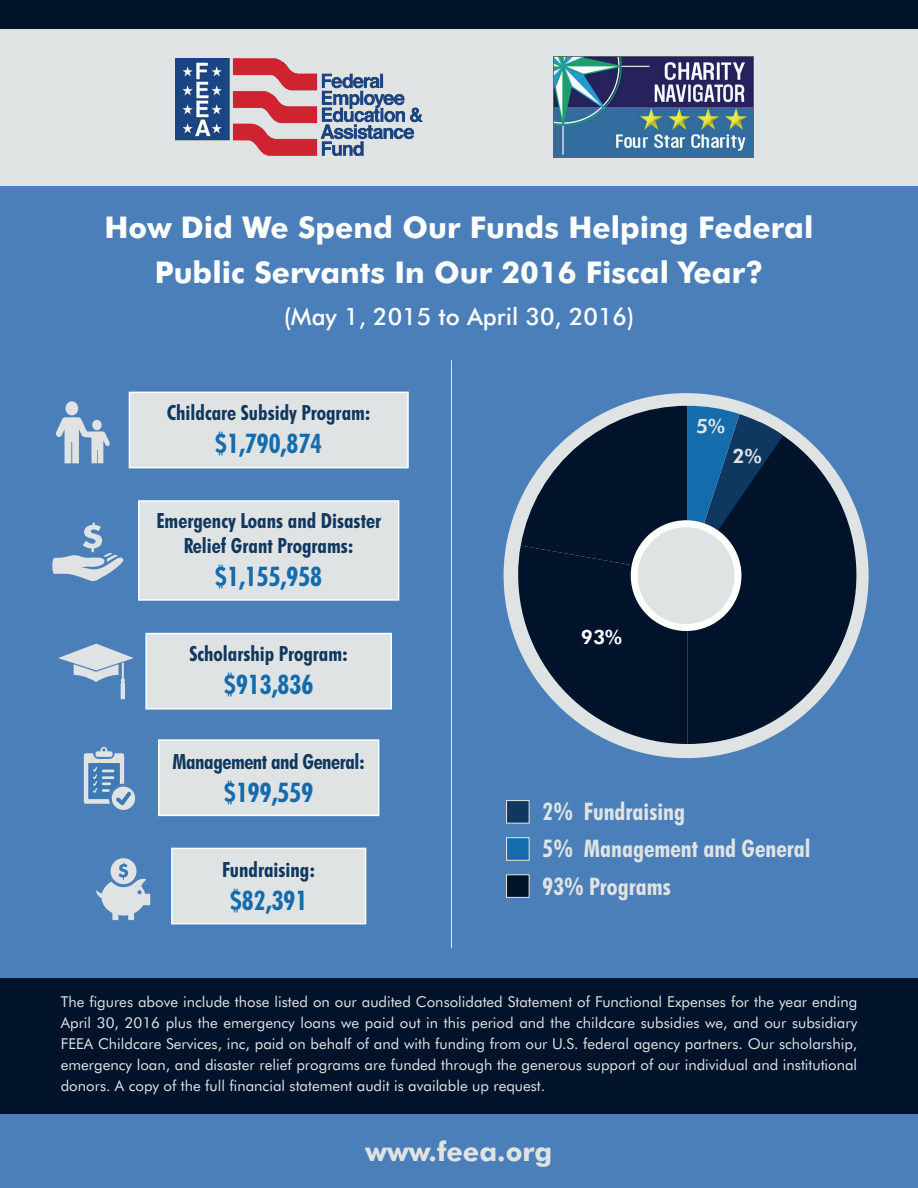
<style>
.page{position:relative;width:918px;height:1188px;background:#fff}
.page>*{position:absolute;margin:0;border:0;box-sizing:border-box;transform-origin:0 0}
.t1{font:700 30px/44.4px "Futura BT";color:#fff;text-align:center}
.t2{font:700 condensed 27px "Futura BT";color:#146cad}
.t3{font:700 27px "Futura BT";color:#e0e3e3}
.t4{font:700 condensed 24.3px/37.3px "Futura BT";color:#e0e3e3}
.t5{font:500 24px "Futura BT";color:#fff}
.t6{font:700 condensed 21px/25.2px "Futura BT";color:#0f3860;text-align:center}
.t7{font:700 condensed 21px "Futura BT";letter-spacing:-.02em;color:#0f3860}
.t8{font:800 19.8px "Futura BT";color:#e0e3e3}
.t9{font:800 19.8px "Futura BT";color:#fff}
.t10{font:15px/21px "Futura BT";color:#e0e3e3;text-align:justify}
</style>
<div class="page">
<div style="left:0;top:186px;width:918px;height:1002px;background:#4b7fb9"></div>
<div style="left:129px;top:392px;width:280px;height:76px;background:#e0e3e3;border:2px solid #fff"></div>
<div style="left:138px;top:500px;width:261px;height:101px;background:#e0e3e3;border:2px solid #fff"></div>
<div style="left:145px;top:633px;width:247px;height:77px;background:#e0e3e3;border:2px solid #fff"></div>
<div style="left:158px;top:739px;width:221px;height:77px;background:#e0e3e3;border:2px solid #fff"></div>
<div style="left:171px;top:848px;width:195px;height:76px;background:#e0e3e3;border:2px solid #fff"></div>
<div style="left:0;top:0;width:918px;height:186px;background:#e0e3e3"></div>
<img style="left:175px;top:59px;width:248px;height:96px">
<img style="left:553px;top:57px;width:201px;height:100px">
<hr style="left:451px;top:360px;width:1px;height:588px;background:#e0e3e3">
<div style="left:0;top:0;width:918px;height:28px;background:#00132b"></div>
<svg style="left:84px;top:747px;width:51px;height:62px"></svg>
<svg style="left:111px;top:858px;width:26px;height:26px"></svg>
<svg style="left:96px;top:863px;width:54px;height:57px"></svg>
<svg style="left:56px;top:417px;width:54px;height:46px"></svg>
<div style="left:65px;top:401px;width:13px;height:14px;background:#e0e3e3;border-radius:50%"></div>
<div style="left:92px;top:420px;width:10px;height:10px;background:#e0e3e3;border-radius:50%"></div>
<svg style="left:52px;top:523px;width:72px;height:59px"></svg>
<svg style="left:58px;top:644px;width:76px;height:55px"></svg>
<div style="left:504px;top:393px;width:365px;height:365px;background:#e0e3e3;border-radius:50%"></div>
<svg style="left:783px;top:422px;width:86px;height:308px;fill:#00132b"></svg>
<svg style="left:518px;top:406px;width:265px;height:338px"></svg>
<div style="left:506px;top:800px;width:24px;height:24px;background:#0f3860;border:1px solid #e0e3e3"></div>
<div style="left:506px;top:837px;width:24px;height:24px;background:#146cad;border:1px solid #e0e3e3"></div>
<div style="left:506px;top:874px;width:24px;height:24px;background:#00132b;border:1px solid #e0e3e3"></div>
<div style="left:0;top:978px;width:918px;height:136px;background:#00132b"></div>
<h1 class="t1" style="left:105px;top:205px;width:710px">How Did We Spend Our Funds Helping Federal<br>Public Servants In Our 2016 Fiscal Year?</h1>
<h3 class="t5" style="left:284px;top:302px;width:352px">(May 1, 2015 to April 30, 2016)</h3>
<h3 class="t6" style="left:167px;top:400px;width:206px">Childcare Subsidy Program:</h3>
<h2 class="t2" style="left:215px;top:427px;width:108px">$1,790,874</h2>
<h3 class="t6" style="left:156px;top:508px;width:226px">Emergency Loans and Disaster<br>Relief Grant Programs:</h3>
<h2 class="t2" style="left:215px;top:560px;width:108px">$1,155,958</h2>
<h3 class="t6" style="left:189px;top:641px;width:160px">Scholarship Program:</h3>
<h2 class="t2" style="left:224px;top:668px;width:91px">$913,836</h2>
<h3 class="t7" style="left:173px;top:749px;width:194px">Management and General:</h3>
<h2 class="t2" style="left:224px;top:776px;width:91px">$199,559</h2>
<h3 class="t6" style="left:222px;top:857px;width:95px">Fundraising:</h3>
<h2 class="t2" style="left:230px;top:884px;width:79px">$82,391</h2>
<h3 class="t9" style="left:581px;top:625px;width:43px">93%</h3>
<h3 class="t8" style="left:696px;top:414px;width:30px">5%</h3>
<h3 class="t8" style="left:733px;top:444px;width:30px">2%</h3>
<h3 class="t4" style="left:543px;top:793px;width:269px">2% Fundraising<br>5% Management and General<br>93% Programs</h3>
<p class="t10" style="left:61px;top:991px;width:798px">The figures above include those listed on our audited Consolidated Statement of Functional Expenses for the year ending April 30, 2016 plus the emergency loans we paid out in this period and the childcare subsidies we, and our subsidiary FEEA Childcare Services, inc, paid on behalf of and with funding from our U.S. federal agency partners. Our scholarship, emergency loan, and disaster relief programs are funded through the generous support of our individual and institutional donors. A copy of the full financial statement audit is available up request.</p>
<h2 class="t3" style="left:366px;top:1135px;width:188px">www.feea.org</h2>
</div>
